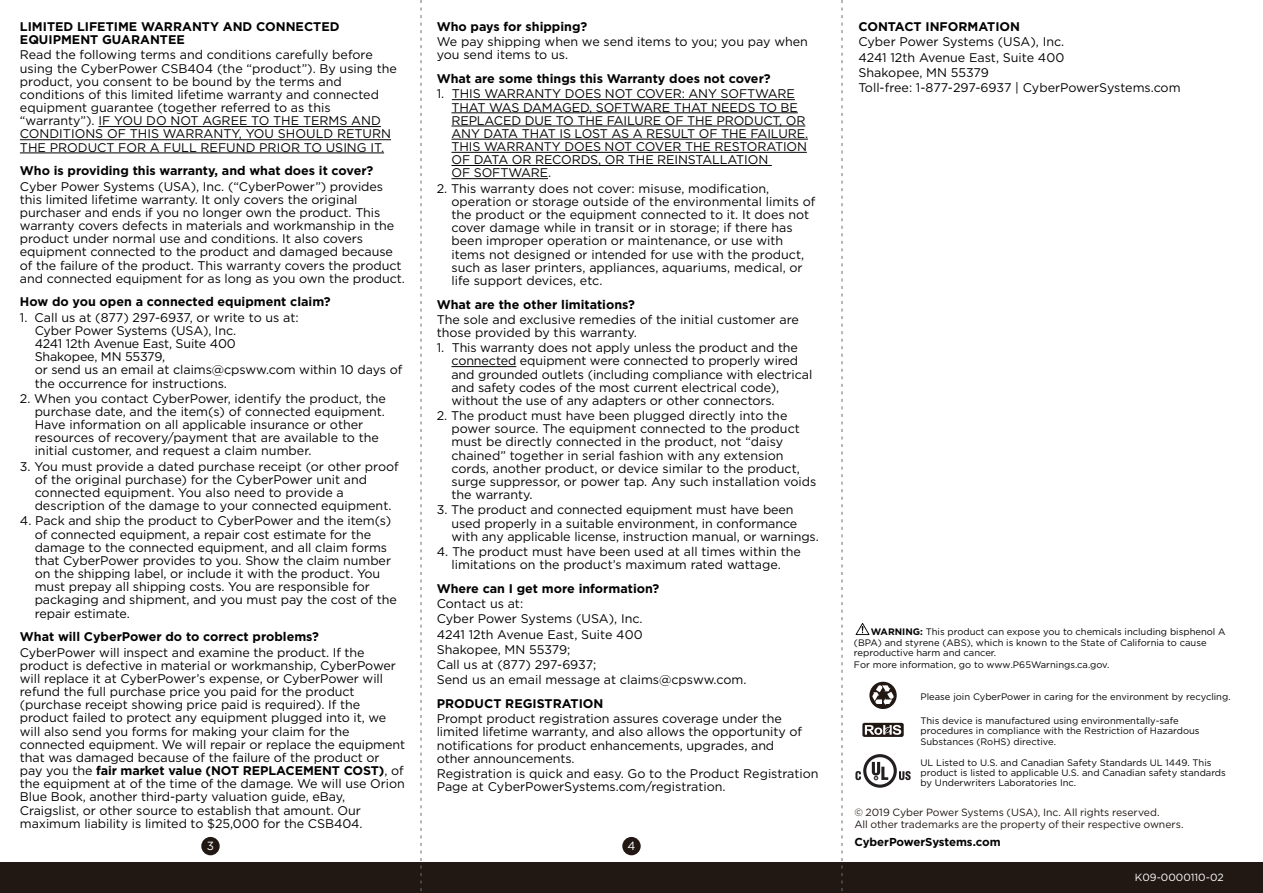
<style>
.page{position:relative;width:1263px;height:893px;background:#fff}
.page>*{position:absolute;margin:0;border:0;box-sizing:border-box;transform-origin:0 0}
.t1{font:12.6px/13.2px "Gotham";letter-spacing:-.005em;color:#030303}
.t2{font:700 12.6px/13.2px "Gotham";color:#030303}
.t3{font:11.85px "Gotham";color:#fff}
.t4{font:700 11.55px "Gotham";letter-spacing:-.005em;color:#030303}
.t5{font:10.5px/11.6px "Gotham";letter-spacing:-.005em;color:#211814}
.t6{font:10.5px "Gotham";color:#fff}
.t7{font:9.45px/10.5px "Gotham";color:#030303}
.s1{font-weight:700}
</style>
<div class="page">
<div style="left:0;top:862px;width:1263px;height:31px;background:#211814"></div>
<hr style="left:98px;top:126px;width:283px;height:1px;background:#030303">
<hr style="left:20px;top:139px;width:371px;height:1px;background:#030303">
<hr style="left:20px;top:153px;width:364px;height:1px;background:#030303">
<hr style="left:452px;top:99px;width:343px;height:1px;background:#030303">
<hr style="left:451px;top:113px;width:347px;height:1px;background:#030303">
<hr style="left:451px;top:126px;width:354px;height:1px;background:#030303">
<hr style="left:451px;top:139px;width:357px;height:1px;background:#030303">
<hr style="left:451px;top:152px;width:356px;height:1px;background:#030303">
<hr style="left:451px;top:165px;width:321px;height:1px;background:#030303">
<hr style="left:451px;top:178px;width:97px;height:1px;background:#030303">
<hr style="left:451px;top:366px;width:65px;height:1px;background:#030303">
<div style="left:862px;top:723px;width:42px;height:14px;background:#211814;border-radius:2px"></div>
<svg style="left:865px;top:725px;width:36px;height:10px"></svg>
<svg style="left:869px;top:682px;width:28px;height:27px"></svg>
<svg style="left:872px;top:685px;width:22px;height:20px"></svg>
<svg style="left:899px;top:771px;width:12px;height:9px"></svg>
<svg style="left:863px;top:754px;width:34px;height:34px"></svg>
<svg style="left:866px;top:757px;width:28px;height:28px"></svg>
<svg style="left:872px;top:762px;width:16px;height:18px"></svg>
<svg style="left:855px;top:771px;width:6px;height:9px"></svg>
<svg style="left:855px;top:623px;width:14px;height:12px"></svg>
<div style="left:201px;top:837px;width:19px;height:18px;background:#211814;border-radius:50%"></div>
<div style="left:622px;top:837px;width:19px;height:18px;background:#211814;border-radius:50%"></div>
<svg style="left:421px;top:0;width:1px;height:891px"></svg>
<svg style="left:842px;top:0;width:1px;height:891px"></svg>
<p class="t2" style="left:20px;top:20px;width:321px">LIMITED LIFETIME WARRANTY AND CONNECTED<br>EQUIPMENT GUARANTEE</p>
<p class="t1" style="left:20px;top:48px;width:378px">Read the following terms and conditions carefully before using the CyberPower CSB404 (the “product”). By using the product, you consent to be bound by the terms and conditions of this limited lifetime warranty and connected equipment guarantee (together referred to as this “warranty”). IF YOU DO NOT AGREE TO THE TERMS AND CONDITIONS OF THIS WARRANTY, YOU SHOULD RETURN THE PRODUCT FOR A FULL REFUND PRIOR TO USING IT.</p>
<p class="t2" style="left:20px;top:164px;width:355px">Who is providing this warranty, and what does it cover?</p>
<p class="t1" style="left:20px;top:179px;width:387px">Cyber Power Systems (USA), Inc. (“CyberPower”) provides this limited lifetime warranty. It only covers the original purchaser and ends if you no longer own the product. This warranty covers defects in materials and workmanship in the product under normal use and conditions. It also covers equipment connected to the product and damaged because of the failure of the product. This warranty covers the product and connected equipment for as long as you own the product.</p>
<p class="t2" style="left:20px;top:295px;width:312px">How do you open a connected equipment claim?</p>
<p class="t1" style="left:35px;top:310px;width:369px;text-indent:-15px">1. Call us at (877) 297-6937, or write to us at:<br>Cyber Power Systems (USA), Inc.<br>4241 12th Avenue East, Suite 400<br>Shakopee, MN 55379,<br>or send us an email at claims@cpsww.com within 10 days of the occurrence for instructions.</p>
<p class="t1" style="left:35px;top:391px;width:353px;text-indent:-15px">2. When you contact CyberPower, identify the product, the purchase date, and the item(s) of connected equipment.<br>Have information on all applicable insurance or other resources of recovery/payment that are available to the initial customer, and request a claim number.</p>
<p class="t1" style="left:35px;top:459px;width:366px;text-indent:-15px">3. You must provide a dated purchase receipt (or other proof of the original purchase) for the CyberPower unit and connected equipment. You also need to provide a description of the damage to your connected equipment.</p>
<p class="t1" style="left:35px;top:514px;width:364px;text-indent:-15px">4. Pack and ship the product to CyberPower and the item(s) of connected equipment, a repair cost estimate for the damage to the connected equipment, and all claim forms that CyberPower provides to you. Show the claim number on the shipping label, or include it with the product. You must prepay all shipping costs. You are responsible for packaging and shipment, and you must pay the cost of the repair estimate.</p>
<p class="t2" style="left:20px;top:630px;width:300px">What will CyberPower do to correct problems?</p>
<p class="t1" style="left:20px;top:645px;width:387px">CyberPower will inspect and examine the product. If the product is defective in material or workmanship, CyberPower will replace it at CyberPower’s expense, or CyberPower will refund the full purchase price you paid for the product (purchase receipt showing price paid is required). If the product failed to protect any equipment plugged into it, we will also send you forms for making your claim for the connected equipment. We will repair or replace the equipment that was damaged because of the failure of the product or pay you the <span class="s1">fair market value (NOT REPLACEMENT COST)</span>, of the equipment at of the time of the damage. We will use Orion Blue Book, another third-party valuation guide, eBay, Craigslist, or other source to establish that amount. Our maximum liability is limited to $25,000 for the CSB404.</p>
<p class="t2" style="left:437px;top:20px;width:152px">Who pays for shipping?</p>
<p class="t1" style="left:437px;top:35px;width:373px">We pay shipping when we send items to you; you pay when you send items to us.</p>
<p class="t2" style="left:437px;top:72px;width:335px">What are some things this Warranty does not cover?</p>
<p class="t1" style="left:451px;top:87px;width:358px;text-indent:-15px">1. THIS WARRANTY DOES NOT COVER: ANY SOFTWARE THAT WAS DAMAGED, SOFTWARE THAT NEEDS TO BE REPLACED DUE TO THE FAILURE OF THE PRODUCT, OR ANY DATA THAT IS LOST AS A RESULT OF THE FAILURE.<br>THIS WARRANTY DOES NOT COVER THE RESTORATION OF DATA OR RECORDS, OR THE REINSTALLATION<br>OF SOFTWARE.</p>
<p class="t1" style="left:451px;top:181px;width:365px;text-indent:-15px">2. This warranty does not cover: misuse, modification, operation or storage outside of the environmental limits of the product or the equipment connected to it. It does not cover damage while in transit or in storage; if there has been improper operation or maintenance, or use with items not designed or intended for use with the product, such as laser printers, appliances, aquariums, medical, or life support devices, etc.</p>
<p class="t2" style="left:437px;top:297px;width:200px">What are the other limitations?</p>
<p class="t1" style="left:437px;top:312px;width:364px">The sole and exclusive remedies of the initial customer are those provided by this warranty.</p>
<p class="t1" style="left:451px;top:341px;width:362px;text-indent:-15px">1. This warranty does not apply unless the product and the connected equipment were connected to properly wired and grounded outlets (including compliance with electrical and safety codes of the most current electrical code), without the use of any adapters or other connectors.</p>
<p class="t1" style="left:451px;top:409px;width:366px;text-indent:-15px">2. The product must have been plugged directly into the power source. The equipment connected to the product must be directly connected in the product, not “daisy chained” together in serial fashion with any extension cords, another product, or device similar to the product, surge suppressor, or power tap. Any such installation voids the warranty.</p>
<p class="t1" style="left:451px;top:503px;width:369px;text-indent:-15px">3. The product and connected equipment must have been used properly in a suitable environment, in conformance with any applicable license, instruction manual, or warnings.</p>
<p class="t1" style="left:437px;top:545px;width:366px;text-align:center">4. The product must have been used at all times within the limitations on the product’s maximum rated wattage.</p>
<p class="t2" style="left:437px;top:582px;width:224px">Where can I get more information?</p>
<p class="t1" style="left:437px;top:596px;width:311px;line-height:15.3px">Contact us at:<br>Cyber Power Systems (USA), Inc.<br>4241 12th Avenue East, Suite 400<br>Shakopee, MN 55379;<br>Call us at (877) 297-6937;<br>Send us an email message at claims@cpsww.com.</p>
<p class="t2" style="left:437px;top:697px;width:168px">PRODUCT REGISTRATION</p>
<p class="t1" style="left:437px;top:712px;width:367px">Prompt product registration assures coverage under the limited lifetime warranty, and also allows the opportunity of notifications for product enhancements, upgrades, and other announcements.</p>
<p class="t1" style="left:437px;top:767px;width:383px">Registration is quick and easy. Go to the Product Registration<br>Page at CyberPowerSystems.com/registration.</p>
<p class="t3" style="left:207px;top:838px;width:9px">3</p>
<p class="t3" style="left:627px;top:838px;width:9px">4</p>
<p class="t2" style="left:858px;top:20px;width:163px">CONTACT INFORMATION</p>
<p class="t1" style="left:858px;top:34px;width:324px;line-height:15.3px">Cyber Power Systems (USA), Inc.<br>4241 12th Avenue East, Suite 400<br>Shakopee, MN 55379<br>Toll-free: 1-877-297-6937 | CyberPowerSystems.com</p>
<p class="t7" style="left:854px;top:626px;width:373px;text-indent:17px"><span class="s1">WARNING:</span> This product can expose you to chemicals including bisphenol A (BPA) and styrene (ABS), which is known to the State of California to cause reproductive harm and cancer.</p>
<p class="t7" style="left:854px;top:659px;width:257px">For more information, go to www.P65Warnings.ca.gov.</p>
<p class="t7" style="left:920px;top:691px;width:312px">Please join CyberPower in caring for the environment by recycling.</p>
<p class="t7" style="left:920px;top:715px;width:281px">This device is manufactured using environmentally-safe procedures in compliance with the Restriction of Hazardous<br>Substances (RoHS) directive.</p>
<p class="t7" style="left:920px;top:757px;width:307px">UL Listed to U.S. and Canadian Safety Standards UL 1449. This product is listed to applicable U.S. and Canadian safety standards by Underwriters Laboratories Inc.</p>
<p class="t5" style="left:854px;top:807px;width:331px">© 2019 Cyber Power Systems (USA), Inc. All rights reserved.<br>All other trademarks are the property of their respective owners.</p>
<p class="t4" style="left:854px;top:834px;width:148px">CyberPowerSystems.com</p>
<p class="t6" style="left:1135px;top:870px;width:90px">K09-0000110-02</p>
</div>
